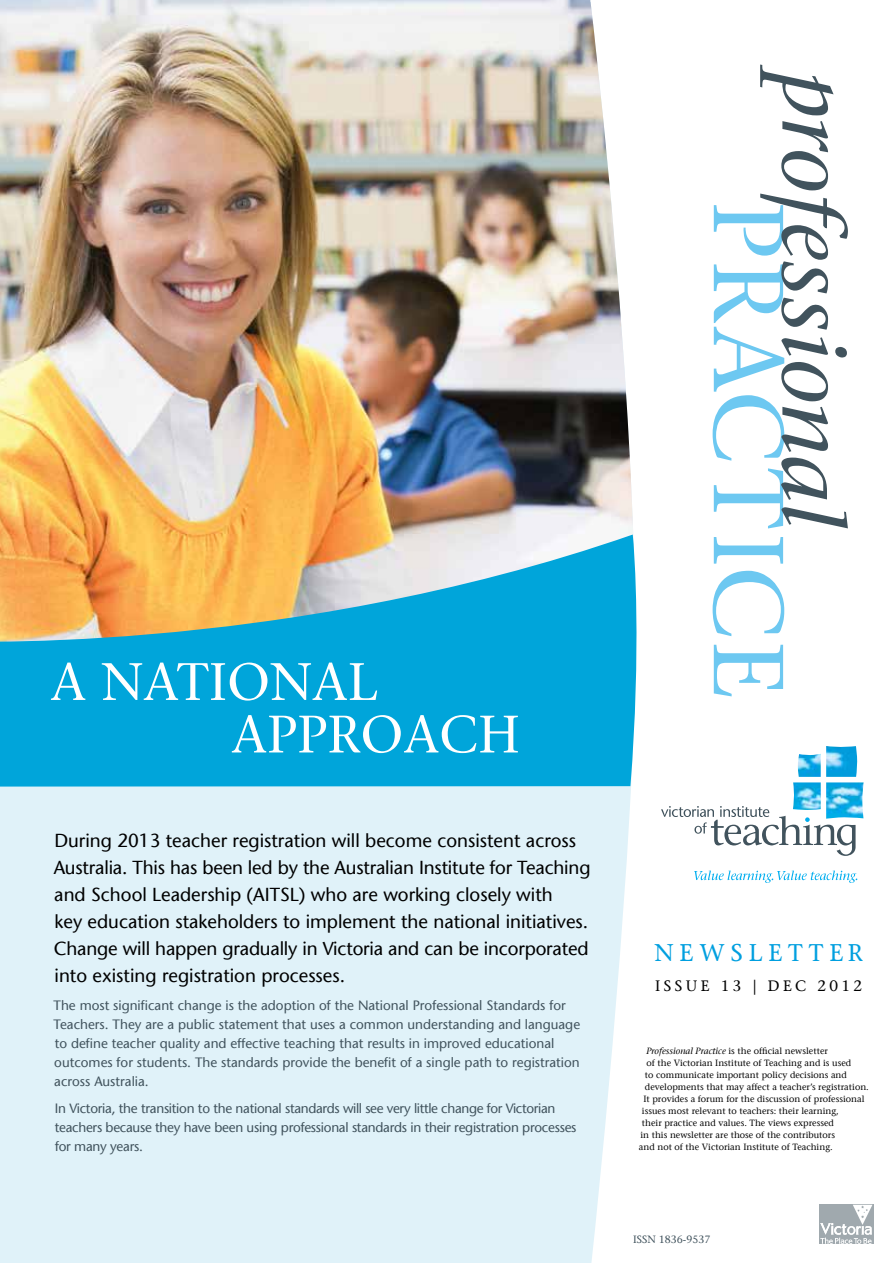
<style>
.page{position:relative;width:893px;height:1263px;background:#fff}
.page>*{position:absolute;margin:0;border:0;box-sizing:border-box;transform-origin:0 0}
.t1{font:99px "Stone Serif";letter-spacing:.025em;color:#6dc8f1}
.t2{font:52.5px/52.5px "Stone Serif";color:#fff}
.t3{font:24px "Stone Serif";letter-spacing:.25em;color:#009fdf}
.t4{font:18.75px/27px "Stone Sans LT";color:#000}
.t5{font:15px "Stone Serif";letter-spacing:.23em;color:#000}
.t6{font:13.5px/19px "Stone Sans LT";color:#41535d}
.t7{font:13.5px/18.8px "Stone Sans LT";letter-spacing:-.02em;color:#41535d}
.t8{font:10.5px "Stone Serif";color:#41535d}
.t9{font:9px "Stone Serif";color:#000}
.s1{font-style:italic}
</style>
<div class="page">
<div style="left:0;top:787px;width:631px;height:476px;background:#e0f2f9"></div>
<img style="left:0;top:0;width:633px;height:534px">
<svg style="left:760px;top:65px;width:88px;height:463px"></svg>
<svg style="left:661px;top:806px;width:194px;height:50px"></svg>
<img style="left:793px;top:746px;width:71px;height:73px">
<svg style="left:694px;top:870px;width:163px;height:13px"></svg>
<svg style="left:0;top:534px;width:637px;height:253px;background:#44acc0"></svg>
<div style="left:819px;top:1205px;width:54px;height:39px;background:#a0a9ae"></div>
<svg style="left:820px;top:1205px;width:52px;height:39px"></svg>
<h2 class="t2" style="left:231px;top:655px;width:290px;text-indent:-181px">A NATIONAL<br>APPROACH</h2>
<p class="t4" style="left:54px;top:827px;width:538px">During 2013 teacher registration will become consistent across Australia. This has been led by the Australian Institute for Teaching and School Leadership (AITSL) who are working closely with<br>key education stakeholders to implement the national initiatives.<br>Change will happen gradually in Victoria and can be incorporated into existing registration processes.</p>
<p class="t6" style="left:54px;top:995px;width:528px">The most significant change is the adoption of the National Professional Standards for Teachers. They are a public statement that uses a common understanding and language to define teacher quality and effective teaching that results in improved educational outcomes for students. The standards provide the benefit of a single path to registration across Australia.</p>
<h3 class="t7" style="left:55px;top:1099px;width:523px">In Victoria, the transition to the national standards will see very little change for Victorian teachers because they have been using professional standards in their registration processes for many years.</h3>
<h1 class="t1" style="left:807px;top:201px;width:498px;rotate:90deg">PRACTICE</h1>
<h3 class="t3" style="left:654px;top:938px;width:210px">NEWSLETTER</h3>
<h3 class="t5" style="left:655px;top:977px;width:208px">ISSUE 13 | DEC 2012</h3>
<p class="t9" style="left:646px;top:1046px;width:183px"><span class="s1">Professional Practice</span> is the official newsletter</p>
<p class="t9" style="left:646px;top:1058px;width:206px">of the Victorian Institute of Teaching and is used</p>
<p class="t9" style="left:645px;top:1070px;width:204px">to communicate important policy decisions and</p>
<p class="t9" style="left:645px;top:1082px;width:225px">developments that may affect a teacher’s registration.</p>
<p class="t9" style="left:643px;top:1094px;width:223px">It provides a forum for the discussion of professional</p>
<p class="t9" style="left:642px;top:1106px;width:198px">issues most relevant to teachers: their learning,</p>
<p class="t9" style="left:642px;top:1118px;width:193px">their practice and values. The views expressed</p>
<p class="t9" style="left:640px;top:1130px;width:196px">in this newsletter are those of the contributors</p>
<p class="t9" style="left:639px;top:1142px;width:195px">and not of the Victorian Institute of Teaching.</p>
<p class="t8" style="left:633px;top:1233px;width:79px">ISSN 1836-9537</p>
</div>
